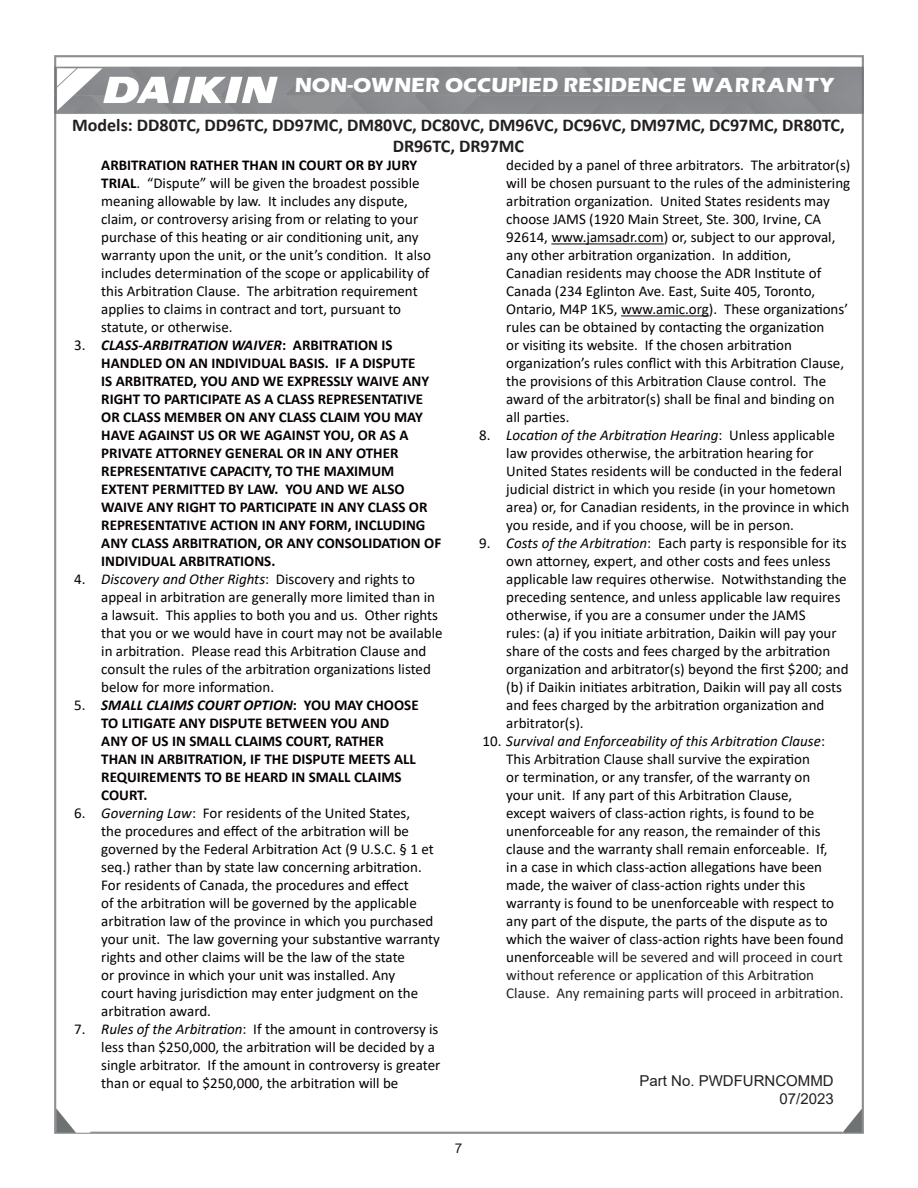
<style>
.page{position:relative;width:918px;height:1188px;background:#fff}
.page>*{position:absolute;margin:0;border:0;box-sizing:border-box;transform-origin:0 0}
.t1{font:700 21px "Eras ITC";color:#fff}
.t2{font:700 18px/21.6px "Calibri";color:#231f20;text-align:center}
.Numbers__1{font:15px/18px "Calibri";color:#070000}
.Numbers__1-2{font:700 15px/18px "Calibri";color:#070000}
.t3{font:15px/18px "Arial";color:#231f20;text-align:right}
.t4{font:13.5px "Arial";color:#231f20}
.s1{font-weight:700}
.s2{font-weight:400}
.s3{font-style:italic}
.s4{color:#231f20}
</style>
<div class="page">
<img style="left:55px;top:56px;width:809px;height:1078px">
<hr style="left:551px;top:243px;width:113px;height:1px;background:#070000">
<hr style="left:621px;top:315px;width:88px;height:1px;background:#070000">
<p class="t1" style="left:295px;top:73px;width:541px">NON-OWNER OCCUPIED RESIDENCE WARRANTY</p>
<p class="t2" style="left:72px;top:114px;width:774px">Models: DD80TC, DD96TC, DD97MC, DM80VC, DC80VC, DM96VC, DC96VC, DM97MC, DC97MC, DR80TC,<br>DR96TC, DR97MC</p>
<p class="Numbers__1" style="left:101px;top:156px;width:331px"><span class="s1">ARBITRATION RATHER THAN IN COURT OR BY JURY TRIAL</span>. “Dispute” will be given the broadest possible meaning allowable by law. It includes any dispute, claim, or controversy arising from or relating to your purchase of this heating or air conditioning unit, any warranty upon the unit, or the unit’s condition. It also includes determination of the scope or applicability of this Arbitration Clause. The arbitration requirement applies to claims in contract and tort, pursuant to statute, or otherwise.</p>
<p class="Numbers__1-2" style="left:101px;top:336px;width:341px;text-indent:-27px"><span class="s2">3.</span> <span class="s3">CLASS-ARBITRATION WAIVER</span>: ARBITRATION IS HANDLED ON AN INDIVIDUAL BASIS. IF A DISPUTE<br>IS ARBITRATED, YOU AND WE EXPRESSLY WAIVE ANY RIGHT TO PARTICIPATE AS A CLASS REPRESENTATIVE OR CLASS MEMBER ON ANY CLASS CLAIM YOU MAY HAVE AGAINST US OR WE AGAINST YOU, OR AS A PRIVATE ATTORNEY GENERAL OR IN ANY OTHER REPRESENTATIVE CAPACITY, TO THE MAXIMUM EXTENT PERMITTED BY LAW. YOU AND WE ALSO WAIVE ANY RIGHT TO PARTICIPATE IN ANY CLASS OR REPRESENTATIVE ACTION IN ANY FORM, INCLUDING ANY CLASS ARBITRATION, OR ANY CONSOLIDATION OF INDIVIDUAL ARBITRATIONS.</p>
<p class="Numbers__1" style="left:101px;top:570px;width:343px;text-indent:-27px">4. <span class="s3">Discovery and Other Rights</span>: Discovery and rights to appeal in arbitration are generally more limited than in a lawsuit. This applies to both you and us. Other rights that you or we would have in court may not be available in arbitration. Please read this Arbitration Clause and consult the rules of the arbitration organizations listed below for more information.</p>
<p class="Numbers__1-2" style="left:101px;top:696px;width:319px;text-indent:-27px"><span class="s2">5.</span> <span class="s3">SMALL CLAIMS COURT OPTION</span>: YOU MAY CHOOSE TO LITIGATE ANY DISPUTE BETWEEN YOU AND ANY OF US IN SMALL CLAIMS COURT, RATHER THAN IN ARBITRATION, IF THE DISPUTE MEETS ALL REQUIREMENTS TO BE HEARD IN SMALL CLAIMS COURT.</p>
<p class="Numbers__1" style="left:101px;top:804px;width:340px;text-indent:-27px">6. <span class="s3">Governing Law</span>: For residents of the United States,<br>the procedures and effect of the arbitration will be governed by the Federal Arbitration Act (9 U.S.C. § 1 et seq.) rather than by state law concerning arbitration.<br>For residents of Canada, the procedures and effect<br>of the arbitration will be governed by the applicable arbitration law of the province in which you purchased your unit. The law governing your substantive warranty rights and other claims will be the law of the state<br>or province in which your unit was installed. Any<br>court having jurisdiction may enter judgment on the arbitration award.</p>
<p class="Numbers__1" style="left:101px;top:1020px;width:341px;text-indent:-27px">7. <span class="s3">Rules of the Arbitration</span>: If the amount in controversy is less than $250,000, the arbitration will be decided by a single arbitrator. If the amount in controversy is greater than or equal to $250,000, the arbitration will be</p>
<p class="t4" style="left:455px;top:1139px;width:9px">7</p>
<p class="Numbers__1" style="left:506px;top:156px;width:346px">decided by a panel of three arbitrators. The arbitrator(s) will be chosen pursuant to the rules of the administering arbitration organization. United States residents may choose JAMS (1920 Main Street, Ste. 300, Irvine, CA 92614, www.jamsadr.com) or, subject to our approval, any other arbitration organization. In addition, Canadian residents may choose the ADR Institute of Canada (234 Eglinton Ave. East, Suite 405, Toronto, Ontario, M4P 1K5, www.amic.org). These organizations’ rules can be obtained by contacting the organization<br>or visiting its website. If the chosen arbitration organization’s rules conflict with this Arbitration Clause, the provisions of this Arbitration Clause control. The award of the arbitrator(s) shall be final and binding on all parties.</p>
<p class="Numbers__1" style="left:506px;top:426px;width:344px;text-indent:-27px">8. <span class="s3">Location of the Arbitration Hearing</span>: Unless applicable law provides otherwise, the arbitration hearing for United States residents will be conducted in the federal judicial district in which you reside (in your hometown area) or, for Canadian residents, in the province in which you reside, and if you choose, will be in person.</p>
<p class="Numbers__1" style="left:506px;top:534px;width:344px;text-indent:-27px">9. <span class="s3">Costs of the Arbitration</span>: Each party is responsible for its own attorney, expert, and other costs and fees unless applicable law requires otherwise. Notwithstanding the preceding sentence, and unless applicable law requires otherwise, if you are a consumer under the JAMS<br>rules: (a) if you initiate arbitration, Daikin will pay your share of the costs and fees charged by the arbitration organization and arbitrator(s) beyond the first $200; and (b) if Daikin initiates arbitration, Daikin will pay all costs and fees charged by the arbitration organization and arbitrator(s).</p>
<p class="Numbers__1" style="left:506px;top:732px;width:339px;text-indent:-24px">10. <span class="s3">Survival and Enforceability of this Arbitration Clause</span>:<br>This Arbitration Clause shall survive the expiration<br>or termination, or any transfer, of the warranty on<br>your unit. If any part of this Arbitration Clause,<br>except waivers of class-action rights, is found to be unenforceable for any reason, the remainder of this clause and the warranty shall remain enforceable. If,<br>in a case in which class-action allegations have been made, the waiver of class-action rights under this warranty is found to be unenforceable with respect to any part of the dispute, the parts of the dispute as to which the waiver of class-action rights have been found unenforceabl<span class="s4">e will be severed and will proceed in court without reference or application of this Arbitration Clause. Any remaining parts will proceed in arbitration.</span></p>
<p class="t3" style="left:640px;top:1071px;width:196px">Part No. PWDFURNCOMMD<br>07/2023</p>
</div>
